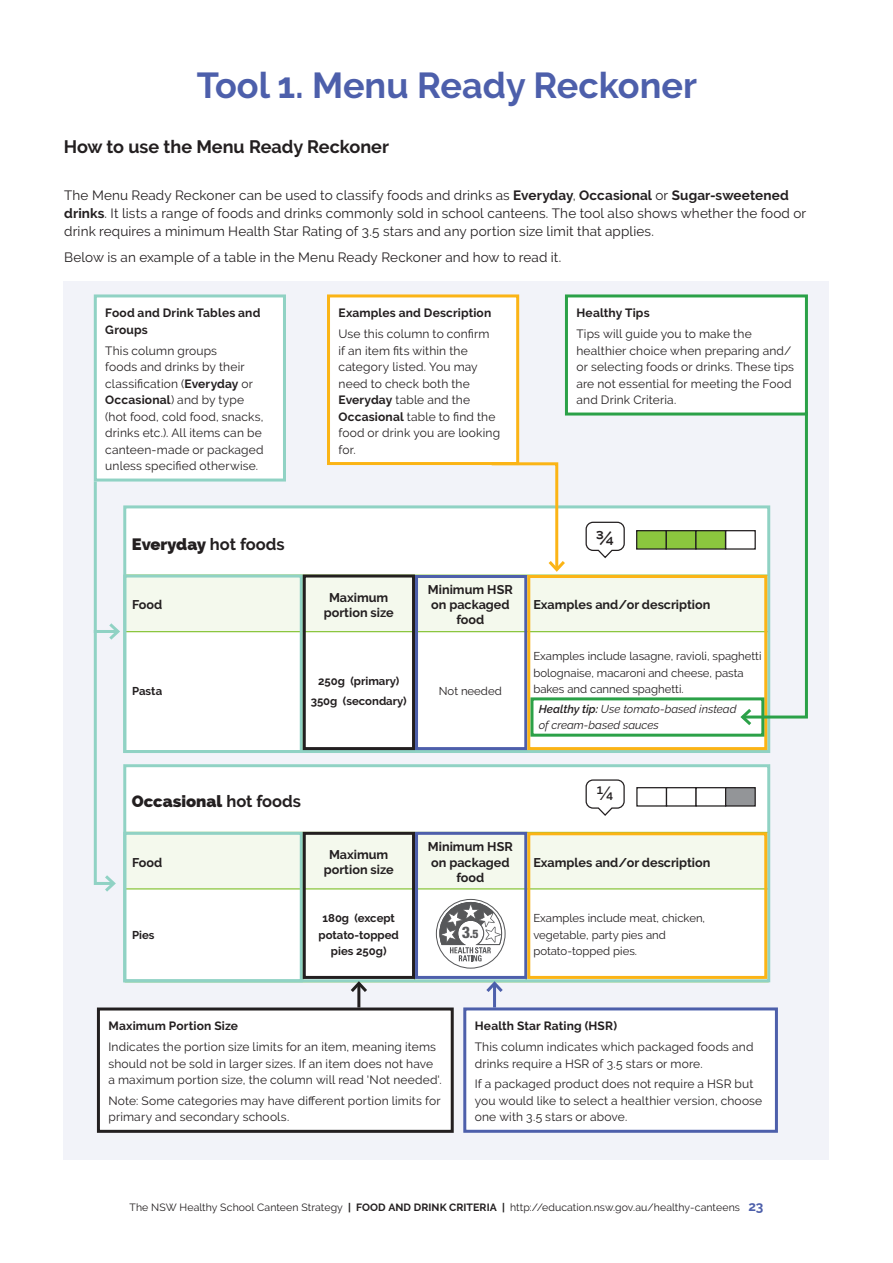
<style>
.page{position:relative;width:893px;height:1263px;background:#fff}
.page>*{position:absolute;margin:0;border:0;box-sizing:border-box;transform-origin:0 0}
.t1{font:700 36px "Raleway";color:#4d5fab}
.t2{font:700 19.35px "Raleway";color:#231f20}
.t3{font:500 19.35px "Gotham";color:#231f20}
.t4{font:700 18px "Raleway";color:#231f20}
.t5{font:800 16.5px "Raleway";color:#231f20}
.t6{font:13.5px/18px "Raleway";letter-spacing:.01em;color:#231f20}
.t7{font:700 12.6px/15.1px "Raleway";color:#231f20;text-align:center}
.t8{font:12px/16.5px "Raleway";letter-spacing:.015em;color:#231f20}
.t9{font:700 12px/16.5px "Raleway";letter-spacing:.015em;color:#231f20}
.t10{font:800 condensed 11.85px "Helvetica Neue LT Std";color:#57585a}
.t11{font:11.4px/16.4px "Raleway";color:#231f20}
.t12{font:700 11.4px/16.4px "Raleway";color:#231f20;text-align:center}
.t13{font:italic 11.4px/16.4px "Raleway";color:#231f20}
.t14{font:10.5px "Raleway";letter-spacing:.01em;color:#231f20}
.s1{font-weight:700}
.s2{font-weight:600}
.s3{font-size:16.05px}
.s4{font-weight:700;font-size:13.5px;color:#4d5fab}
</style>
<div class="page">
<div style="left:64px;top:282px;width:765px;height:878px;background:#f2f3f9"></div>
<div style="left:95px;top:296px;width:189px;height:184px;background:#fff"></div>
<div style="left:94px;top:294px;width:192px;height:187px;border:3px solid #90d2c4"></div>
<div style="left:465px;top:1009px;width:311px;height:122px;background:#fff"></div>
<div style="left:463px;top:1007px;width:315px;height:126px;border:3px solid #4d5fab"></div>
<div style="left:328px;top:296px;width:190px;height:167px;background:#fff"></div>
<div style="left:327px;top:294px;width:192px;height:171px;border:3px solid #fbb416"></div>
<div style="left:127px;top:895px;width:636px;height:83px;background:#fff"></div>
<div style="left:566px;top:296px;width:240px;height:118px;background:#fff"></div>
<div style="left:565px;top:294px;width:243px;height:121px;border:3px solid #2ba148"></div>
<div style="left:98px;top:1009px;width:354px;height:122px;background:#fff"></div>
<div style="left:97px;top:1007px;width:357px;height:126px;border:3px solid #231f20"></div>
<svg style="left:436px;top:899px;width:69px;height:69px"></svg>
<div style="left:436px;top:899px;width:70px;height:70px;border:1px solid #57585a;border-radius:50%"></div>
<svg style="left:439px;top:902px;width:64px;height:59px"></svg>
<div style="left:123px;top:832px;width:180px;height:150px;border:3px solid #90d2c4"></div>
<div style="left:303px;top:832px;width:112px;height:147px;border:3px solid #231f20"></div>
<div style="left:415px;top:832px;width:112px;height:147px;border:3px solid #4d5fab"></div>
<div style="left:527px;top:832px;width:240px;height:147px;border:3px solid #fbb416"></div>
<hr style="left:357px;top:983px;width:3px;height:24px;background:#231f20">
<svg style="left:348px;top:979px;width:22px;height:16px"></svg>
<hr style="left:493px;top:983px;width:3px;height:24px;background:#4d5fab">
<svg style="left:483px;top:979px;width:23px;height:13px"></svg>
<svg style="left:93px;top:409px;width:715px;height:486px"></svg>
<div style="left:530px;top:697px;width:234px;height:40px;border:3px solid #2ba148"></div>
<p class="t1" style="left:197px;top:64px;width:502px">Tool 1. Menu Ready Reckoner</p>
<p class="t4" style="left:64px;top:136px;width:327px">How to use the Menu Ready Reckoner</p>
<p class="t6" style="left:64px;top:186px;width:744px">The Menu Ready Reckoner can be used to classify foods and drinks as <span class="s1">Everyday</span>, <span class="s1">Occasional</span> or <span class="s1">Sugar-sweetened drinks</span>. It lists a range of foods and drinks commonly sold in school canteens. The tool also shows whether the food or drink requires a minimum Health Star Rating of 3.5 stars and any portion size limit that applies.</p>
<p class="t6" style="left:64px;top:248px;width:498px">Below is an example of a table in the Menu Ready Reckoner and how to read it.</p>
<p class="t9" style="left:105px;top:305px;width:157px">Food and Drink Tables and<br>Groups</p>
<p class="t8" style="left:105px;top:342px;width:160px">This column groups<br>foods and drinks by their classification (<span class="s1">Everyday</span> or<br><span class="s1">Occasional</span>) and by type (hot food, cold food, snacks, drinks etc.). All items can be canteen-made or packaged unless specified otherwise.</p>
<p class="t9" style="left:338px;top:305px;width:154px">Examples and Description</p>
<p class="t8" style="left:338px;top:325px;width:163px">Use this column to confirm<br>if an item fits within the category listed. You may need to check both the<br><span class="s1">Everyday</span> table and the<br><span class="s1">Occasional</span> table to find the food or drink you are looking for.</p>
<p class="t9" style="left:576px;top:305px;width:75px">Healthy Tips</p>
<p class="t8" style="left:576px;top:325px;width:219px">Tips will guide you to make the healthier choice when preparing and/ or selecting foods or drinks. These tips are not essential for meeting the Food and Drink Criteria.</p>
<h3 class="t5" style="left:132px;top:534px;width:154px">Everyday <span class="s1">hot foods</span></h3>
<p class="t7" style="left:132px;top:597px;width:32px">Food</p>
<p class="t7" style="left:324px;top:590px;width:71px">Maximum portion size</p>
<p class="t7" style="left:428px;top:582px;width:86px">Minimum HSR on packaged food</p>
<p class="t12" style="left:132px;top:683px;width:32px">Pasta</p>
<p class="t12" style="left:311px;top:671px;width:98px;line-height:20px">250g (primary)<br>350g (secondary)</p>
<p class="t11" style="left:439px;top:683px;width:64px">Not needed</p>
<h2 class="t2" style="left:596px;top:527px;width:20px">¾</h2>
<p class="t7" style="left:533px;top:597px;width:179px">Examples and/or description</p>
<p class="t11" style="left:533px;top:648px;width:230px">Examples include lasagne, ravioli, spaghetti bolognaise, macaroni and cheese, pasta bakes and canned spaghetti.</p>
<p class="t13" style="left:539px;top:701px;width:199px"><span class="s2">Healthy tip:</span> Use tomato-based instead of cream-based sauces</p>
<h3 class="t5" style="left:132px;top:791px;width:171px">Occasional <span class="s1">hot foods</span></h3>
<p class="t7" style="left:132px;top:855px;width:32px">Food</p>
<p class="t7" style="left:324px;top:847px;width:71px">Maximum portion size</p>
<p class="t7" style="left:428px;top:839px;width:86px">Minimum HSR on packaged food</p>
<h2 class="t3" style="left:596px;top:782px;width:19px">¼</h2>
<p class="t7" style="left:533px;top:855px;width:179px">Examples and/or description</p>
<p class="t12" style="left:132px;top:927px;width:24px">Pies</p>
<p class="t12" style="left:319px;top:910px;width:82px">180g (except potato-topped pies 250g)</p>
<p class="t11" style="left:533px;top:910px;width:173px">Examples include meat, chicken, vegetable, party pies and potato-topped pies.</p>
<p class="t10" style="left:462px;top:926px;width:18px"><span class="s3">3</span>.5</p>
<p class="t9" style="left:108px;top:1018px;width:131px">Maximum Portion Size</p>
<p class="t8" style="left:108px;top:1038px;width:335px">Indicates the portion size limits for an item, meaning items should not be sold in larger sizes. If an item does not have a maximum portion size, the column will read 'Not needed'.</p>
<p class="t8" style="left:108px;top:1092px;width:334px">Note: Some categories may have different portion limits for primary and secondary schools.</p>
<p class="t9" style="left:475px;top:1018px;width:144px">Health Star Rating (HSR)</p>
<p class="t8" style="left:475px;top:1038px;width:280px">This column indicates which packaged foods and drinks require a HSR of 3.5 stars or more.</p>
<p class="t8" style="left:475px;top:1076px;width:289px">If a packaged product does not require a HSR but you would like to select a healthier version, choose one with 3.5 stars or above.</p>
<p class="t14" style="left:130px;top:1201px;width:635px">The NSW Healthy School Canteen Strategy <span class="s1">| FOOD AND DRINK CRITERIA |</span> http://education.nsw.gov.au/healthy-canteens <span class="s4">23</span></p>
</div>
